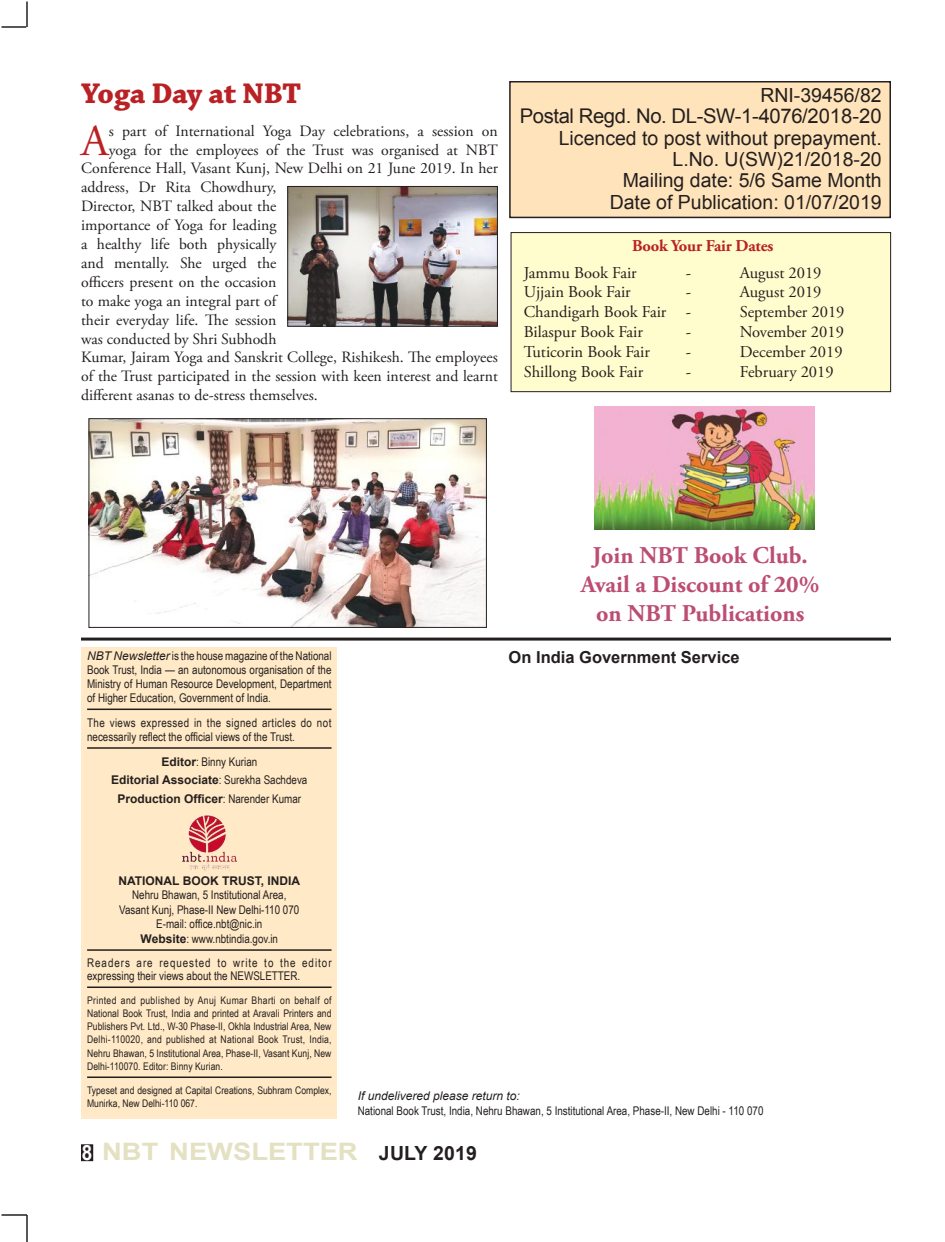
<style>
.page{position:relative;width:945px;height:1242px;background:#fff}
.page>*{position:absolute;margin:0;border:0;box-sizing:border-box;transform-origin:0 0}
.t1{font:44.25px "Adobe Garamond Pro";color:#ba2124}
.t2{font:700 30px "Chaparral Pro";letter-spacing:-.015em;color:#ba2124}
.t3{font:700 24px/28.8px "Adobe Garamond Pro";color:#bc4d74;text-align:center}
.t4{font:700 24px "Arial";color:#e4e0c2;scale:1.14 1}
.t5{font:700 21px "Arial";color:#fff;scale:.9 1}
.t6{font:20.25px "Arial";letter-spacing:-.02em;color:#241f1f}
.t7{font:19.5px/21.5px "Arial";color:#241f1f;text-align:right}
.t8{font:16.5px "Adobe Garamond Pro";color:#241f1f}
.t9{font:700 16.5px "Arial";color:#241f1f}
.t10{font:700 16.5px "Adobe Garamond Pro";letter-spacing:-.01em;color:#ba2124}
.t11{font:15.75px "Adobe Garamond Pro";color:#241f1f}
.t12{font:12px/14px "Arial Narrow";color:#241f1f}
.t13{font:700 12px/18.6px "Arial";color:#241f1f;text-align:center}
.t14{font:italic 12px "Arial";color:#241f1f}
.t15{font:10.5px/13.2px "Arial Narrow";color:#241f1f;text-align:justify}
.s1{font-family:"Arial";font-style:italic}
.s2{font-family:"Arial";font-weight:700}
.s3{font-family:"Arial Narrow";font-weight:400}
.s4{font-size:19.5px;color:#241f1f}
</style>
<div class="page">
<div style="left:82px;top:1146px;width:10px;height:14px;background:#241f1f"></div>
<div style="left:81px;top:1144px;width:12px;height:17px;border:3px solid #241f1f"></div>
<div style="left:81px;top:647px;width:256px;height:472px;background:#ffe9c6"></div>
<hr style="left:81px;top:638px;width:810px;height:3px;background:#241f1f">
<hr style="left:87px;top:709px;width:245px;height:1px;background:#241f1f">
<hr style="left:87px;top:747px;width:245px;height:2px;background:#241f1f">
<hr style="left:87px;top:949px;width:245px;height:2px;background:#241f1f">
<hr style="left:87px;top:987px;width:245px;height:1px;background:#241f1f">
<hr style="left:87px;top:1077px;width:245px;height:1px;background:#241f1f">
<div style="left:510px;top:82px;width:380px;height:135px;background:#ffe4bb"></div>
<div style="left:509px;top:81px;width:382px;height:137px;border:2px solid #241f1f"></div>
<hr style="left:26px;top:2px;width:2px;height:25px;background:#241f1f">
<hr style="left:2px;top:26px;width:24px;height:2px;background:#241f1f">
<hr style="left:26px;top:1215px;width:2px;height:27px;background:#241f1f">
<hr style="left:2px;top:1214px;width:25px;height:2px;background:#241f1f">
<img style="left:182px;top:815px;width:55px;height:56px">
<div style="left:511px;top:233px;width:380px;height:159px;background:#fffccd"></div>
<div style="left:511px;top:232px;width:380px;height:160px;border:1px solid #241f1f"></div>
<img style="left:91px;top:420px;width:394px;height:206px">
<div style="left:89px;top:418px;width:398px;height:210px;border:1px solid #241f1f"></div>
<img style="left:289px;top:188px;width:207px;height:137px">
<div style="left:287px;top:186px;width:211px;height:141px;border:1px solid #241f1f"></div>
<img style="left:594px;top:406px;width:221px;height:123px">
<h2 class="t2" style="left:81px;top:76px;width:221px">Yoga Day at NBT</h2>
<h1 class="t1" style="left:81px;top:114px;width:29px">A</h1>
<h3 class="t11" style="left:109px;top:121px;width:391px">s part of International Yoga Day celebrations, a session on</h3>
<h3 class="t11" style="left:109px;top:140px;width:391px">yoga for the employees of the Trust was organised at NBT</h3>
<h3 class="t11" style="left:81px;top:159px;width:418px">Conference Hall, Vasant Kunj, New Delhi on 21 June 2019. In her</h3>
<h3 class="t11" style="left:81px;top:178px;width:197px">address, Dr Rita Chowdhury,</h3>
<h3 class="t11" style="left:81px;top:197px;width:197px">Director, NBT talked about the</h3>
<h3 class="t11" style="left:81px;top:216px;width:197px">importance of Yoga for leading</h3>
<h3 class="t11" style="left:81px;top:235px;width:197px">a healthy life both physically</h3>
<h3 class="t11" style="left:81px;top:253px;width:197px">and mentally. She urged the</h3>
<h3 class="t11" style="left:81px;top:272px;width:197px">officers present on the occasion</h3>
<h3 class="t11" style="left:81px;top:291px;width:197px">to make yoga an integral part of</h3>
<h3 class="t11" style="left:81px;top:310px;width:197px">their everyday life. The session</h3>
<h3 class="t11" style="left:81px;top:329px;width:197px">was conducted by Shri Subhodh</h3>
<h3 class="t11" style="left:81px;top:348px;width:418px">Kumar, Jairam Yoga and Sanskrit College, Rishikesh. The employees</h3>
<h3 class="t11" style="left:81px;top:367px;width:418px">of the Trust participated in the session with keen interest and learnt</h3>
<h3 class="t11" style="left:81px;top:386px;width:238px">different asanas to de-stress themselves.</h3>
<h3 class="t7" style="left:760px;top:84px;width:123px">RNI-39456/82</h3>
<h3 class="t6" style="left:520px;top:103px;width:363px">Postal Regd. No. DL-SW-1-4076/2018-20</h3>
<h3 class="t7" style="left:559px;top:127px;width:324px">Licenced to post without prepayment.<br>L.No. U(SW)21/2018-20<br>Mailing date: 5/6 Same Month<br>Date of Publication: 01/07/2019</h3>
<h3 class="t10" style="left:632px;top:236px;width:143px">Book Your Fair Dates</h3>
<h3 class="t8" style="left:524px;top:263px;width:114px">Jammu Book Fair</h3>
<h3 class="t8" style="left:686px;top:263px;width:7px">-</h3>
<h3 class="t8" style="left:740px;top:263px;width:83px">August 2019</h3>
<h3 class="t8" style="left:524px;top:282px;width:108px">Ujjain Book Fair</h3>
<h3 class="t8" style="left:686px;top:282px;width:7px">-</h3>
<h3 class="t8" style="left:740px;top:282px;width:83px">August 2019</h3>
<h3 class="t8" style="left:524px;top:302px;width:169px">Chandigarh Book Fair -</h3>
<h3 class="t8" style="left:740px;top:302px;width:106px">September 2019</h3>
<h3 class="t8" style="left:524px;top:322px;width:121px">Bilaspur Book Fair</h3>
<h3 class="t8" style="left:686px;top:322px;width:7px">-</h3>
<h3 class="t8" style="left:740px;top:322px;width:106px">November 2019</h3>
<h3 class="t8" style="left:524px;top:342px;width:128px">Tuticorin Book Fair</h3>
<h3 class="t8" style="left:686px;top:342px;width:7px">-</h3>
<h3 class="t8" style="left:740px;top:342px;width:104px">December 2019</h3>
<h3 class="t8" style="left:524px;top:362px;width:121px">Shillong Book Fair</h3>
<h3 class="t8" style="left:686px;top:362px;width:7px">-</h3>
<h3 class="t8" style="left:740px;top:362px;width:95px">February 2019</h3>
<p class="t12" style="left:87px;top:648px;width:246px;text-align:justify"><span class="s1">NBT Newsletter</span> is the house magazine of the National Book Trust, India — an autonomous organisation of the Ministry of Human Resource Development, Department of Higher Education, Government of India.</p>
<p class="t12" style="left:87px;top:715px;width:246px">The views expressed in the signed articles do not necessarily reflect the official views of the Trust.</p>
<p class="t12" style="left:161px;top:754px;width:97px"><span class="s2">Editor</span>: Binny Kurian</p>
<p class="t13" style="left:111px;top:771px;width:198px">Editorial Associate<span class="s3">: Surekha Sachdeva<br></span>Production Officer<span class="s3">: Narender Kumar</span></p>
<h3 class="t3" style="left:581px;top:542px;width:240px">Join NBT Book Club.<br>Avail a Discount of 20% on NBT Publications</h3>
<h3 class="t9" style="left:509px;top:646px;width:233px">On India Government Service</h3>
<p class="t13" style="left:119px;top:872px;width:46px">National</p>
<p class="t13" style="left:183px;top:872px;width:56px">Book Trust</p>
<p class="t13" style="left:261px;top:872px;width:39px">, In dia</p>
<p class="t12" style="left:119px;top:888px;width:182px;line-height:14.4px;text-align:center">Nehru Bhawan, 5 Institutional Area, Vasant Kunj, Phase-II New Delhi-110 070<br>E-mail: office.nbt@nic.in<br><span class="s2">Website</span>: www.nbtindia.gov.in</p>
<p class="t12" style="left:87px;top:955px;width:246px;line-height:13.2px">Readers are requested to write to the editor expressing their views about the NEWSLETTER.</p>
<p class="t15" style="left:87px;top:993px;width:246px">Printed and published by Anuj Kumar Bharti on behalf of National Book Trust, India and printed at Aravali Printers and Publishers Pvt. Ltd., W-30 Phase-II, Okhla Industrial Area, New Delhi-110020, and published at National Book Trust, India, Nehru Bhawan, 5 Institutional Area, Phase-II, Vasant Kunj, New Delhi-110070. Editor: Binny Kurian.</p>
<p class="t15" style="left:87px;top:1083px;width:246px">Typeset and designed at Capital Creations, Subhram Complex,<br>Munirka, New Delhi-110 067.</p>
<p class="t14" style="left:358px;top:1088px;width:164px">If undelivered please return to:</p>
<p class="t12" style="left:358px;top:1103px;width:407px">National Book Trust, India, Nehru Bhawan, 5 Institutional Area, Phase-II, New Delhi - 110 070</p>
<h3 class="t5" style="left:82px;top:1139px;width:13px">8</h3>
<h3 class="t4" style="left:102px;top:1136px;width:330px">NBT NEWSLETTER <span class="s4">JULY 2019</span></h3>
</div>
